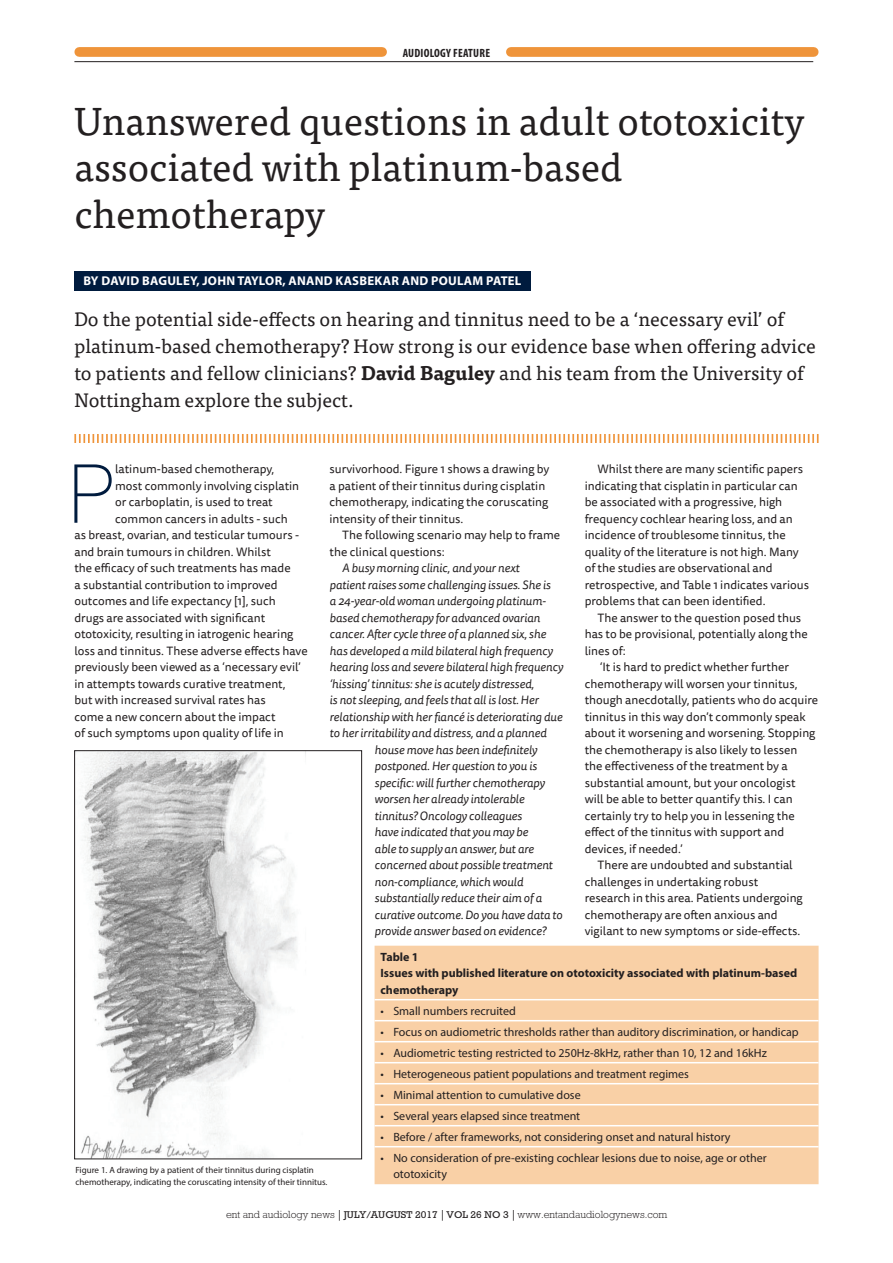
<style>
.page{position:relative;width:893px;height:1263px;background:#fff}
.page>*{position:absolute;margin:0;border:0;box-sizing:border-box;transform-origin:0 0}
.feature_body_drop_ca{font:300 expanded 79.65px "Europa SB";color:#001b3e}
.feature_Headline{font:39px/46.5px "Tisa Pro";color:#231f20}
.feature_Standfirst{font:19.5px/27px "Tisa Pro";color:#231f20}
.feature_Author{font:700 12.75px "Myriad Pro";letter-spacing:.02em;color:#fff}
.feature_Body_Indent{font:12px/16.5px "Tisa Sans Pro";color:#231f20}
.feature_Body_Indent-2{font:italic 12px "Tisa Sans Pro";letter-spacing:-.005em;color:#231f20}
.feature_body_drop_ca-2{font:12px/16.5px "Tisa Sans Pro";color:#231f20}
.t1{font:12px/16.5px "Myriad Pro";color:#231f20}
.feature_table_bold{font:700 12px/16.5px "Myriad Pro";color:#231f20}
.t2{font:700 condensed 12px "Myriad Pro";letter-spacing:.02em;color:#231f20}
.t3{font:300 10.5px "Rockwell";color:#231f20}
.feature_Caption{font:9px/12px "Myriad Pro";color:#231f20}
.s1{font-weight:700}
.s2{font-family:"Adobe Caslon Pro";font-weight:700}
.s3{font-weight:400;font-size:10.05px}
</style>
<div class="page">
<div style="left:74px;top:271px;width:456px;height:19px;background:#001b3e"></div>
<svg style="left:74px;top:434px;width:745px;height:9px"></svg>
<img style="left:81px;top:752px;width:225px;height:405px">
<div style="left:74px;top:750px;width:288px;height:409px;border:1px solid #231f20"></div>
<div style="left:375px;top:946px;width:444px;height:238px;background:#f9d0a6"></div>
<hr style="left:375px;top:999px;width:444px;height:1px;background:#fff">
<hr style="left:375px;top:1020px;width:444px;height:1px;background:#fff">
<hr style="left:375px;top:1041px;width:444px;height:1px;background:#fff">
<hr style="left:375px;top:1062px;width:444px;height:1px;background:#fff">
<hr style="left:375px;top:1083px;width:444px;height:1px;background:#fff">
<hr style="left:375px;top:1104px;width:444px;height:1px;background:#fff">
<hr style="left:375px;top:1125px;width:444px;height:1px;background:#fff">
<hr style="left:375px;top:1146px;width:444px;height:1px;background:#fff">
<hr style="left:74px;top:61px;width:739px;height:1px;background:#231f20">
<div style="left:79px;top:47px;width:303px;height:10px;background:#ef943a"></div>
<div style="left:511px;top:47px;width:303px;height:10px;background:#ef943a"></div>
<p class="t2" style="left:403px;top:45px;width:89px">AUDIOLOGY FEATURE</p>
<p class="feature_Headline" style="left:74px;top:96px;width:732px">Unanswered questions in adult ototoxicity associated with platinum-based chemotherapy</p>
<p class="feature_Author" style="left:83px;top:273px;width:440px">BY DAVID BAGULEY, JOHN TAYLOR, ANAND KASBEKAR AND POULAM PATEL</p>
<p class="feature_Standfirst" style="left:74px;top:304px;width:743px">Do the potential side-effects on hearing and tinnitus need to be a ‘necessary evil’ of platinum-based chemotherapy? How strong is our evidence base when offering advice to patients and fellow clinicians? <span class="s1">David Baguley</span> and his team from the University of Nottingham explore the subject.</p>
<p class="feature_body_drop_ca" style="left:66px;top:449px;width:51px">P</p>
<p class="feature_body_drop_ca-2" style="left:115px;top:461px;width:161px">latinum-based chemotherapy,</p>
<p class="feature_body_drop_ca-2" style="left:115px;top:478px;width:186px">most commonly involving cisplatin</p>
<p class="feature_body_drop_ca-2" style="left:115px;top:494px;width:159px">or carboplatin, is used to treat</p>
<p class="feature_body_drop_ca-2" style="left:115px;top:511px;width:174px">common cancers in adults - such</p>
<p class="feature_body_drop_ca-2" style="left:74px;top:527px;width:226px">as breast, ovarian, and testicular tumours -</p>
<p class="feature_body_drop_ca-2" style="left:74px;top:544px;width:198px">and brain tumours in children. Whilst</p>
<p class="feature_body_drop_ca-2" style="left:74px;top:560px;width:218px">the efficacy of such treatments has made</p>
<p class="feature_body_drop_ca-2" style="left:74px;top:577px;width:205px">a substantial contribution to improved</p>
<p class="feature_body_drop_ca-2" style="left:74px;top:593px;width:203px">outcomes and life expectancy [1], such</p>
<p class="feature_body_drop_ca-2" style="left:74px;top:610px;width:192px">drugs are associated with significant</p>
<p class="feature_body_drop_ca-2" style="left:74px;top:626px;width:221px">ototoxicity, resulting in iatrogenic hearing</p>
<p class="feature_body_drop_ca-2" style="left:74px;top:643px;width:235px">loss and tinnitus. These adverse effects have</p>
<p class="feature_body_drop_ca-2" style="left:74px;top:659px;width:228px">previously been viewed as a ‘necessary evil’</p>
<p class="feature_body_drop_ca-2" style="left:74px;top:676px;width:213px">in attempts towards curative treatment,</p>
<p class="feature_body_drop_ca-2" style="left:74px;top:692px;width:193px">but with increased survival rates has</p>
<p class="feature_body_drop_ca-2" style="left:74px;top:709px;width:203px">come a new concern about the impact</p>
<p class="feature_body_drop_ca-2" style="left:74px;top:725px;width:211px">of such symptoms upon quality of life in</p>
<p class="feature_body_drop_ca-2" style="left:330px;top:461px;width:221px">survivorhood. Figure 1 shows a drawing by a patient of their tinnitus during cisplatin chemotherapy, indicating the coruscating intensity of their tinnitus.</p>
<p class="feature_Body_Indent" style="left:330px;top:527px;width:232px;text-indent:13px">The following scenario may help to frame the clinical questions:</p>
<p class="feature_Body_Indent-2" style="left:342px;top:560px;width:179px">A busy morning clinic, and your next</p>
<p class="feature_Body_Indent-2" style="left:330px;top:576px;width:223px">patient raises some challenging issues. She is</p>
<p class="feature_Body_Indent-2" style="left:330px;top:593px;width:218px">a 24-year-old woman undergoing platinum-</p>
<p class="feature_Body_Indent-2" style="left:330px;top:609px;width:212px">based chemotherapy for advanced ovarian</p>
<p class="feature_Body_Indent-2" style="left:330px;top:626px;width:218px">cancer. After cycle three of a planned six, she</p>
<p class="feature_Body_Indent-2" style="left:330px;top:642px;width:225px">has developed a mild bilateral high frequency</p>
<p class="feature_Body_Indent-2" style="left:330px;top:659px;width:235px">hearing loss and severe bilateral high frequency</p>
<p class="feature_Body_Indent-2" style="left:330px;top:675px;width:206px">‘hissing’ tinnitus: she is acutely distressed,</p>
<p class="feature_Body_Indent-2" style="left:330px;top:692px;width:211px">is not sleeping, and feels that all is lost. Her</p>
<p class="feature_Body_Indent-2" style="left:330px;top:708px;width:234px">relationship with her fiancé is deteriorating due</p>
<p class="feature_Body_Indent-2" style="left:330px;top:725px;width:219px">to her irritability and distress, and a planned</p>
<p class="feature_Body_Indent-2" style="left:375px;top:741px;width:164px">house move has been indefinitely</p>
<p class="feature_Body_Indent-2" style="left:375px;top:758px;width:164px">postponed. Her question to you is</p>
<p class="feature_Body_Indent-2" style="left:375px;top:774px;width:172px">specific: will further chemotherapy</p>
<p class="feature_Body_Indent-2" style="left:375px;top:791px;width:151px">worsen her already intolerable</p>
<p class="feature_Body_Indent-2" style="left:375px;top:807px;width:149px">tinnitus? Oncology colleagues</p>
<p class="feature_Body_Indent-2" style="left:375px;top:824px;width:155px">have indicated that you may be</p>
<p class="feature_Body_Indent-2" style="left:375px;top:840px;width:161px">able to supply an answer, but are</p>
<p class="feature_Body_Indent-2" style="left:375px;top:857px;width:180px">concerned about possible treatment</p>
<p class="feature_Body_Indent-2" style="left:375px;top:873px;width:150px">non-compliance, which would</p>
<p class="feature_Body_Indent-2" style="left:375px;top:890px;width:169px">substantially reduce their aim of a</p>
<p class="feature_Body_Indent-2" style="left:375px;top:906px;width:189px">curative outcome. Do you have data to</p>
<p class="feature_Body_Indent-2" style="left:375px;top:923px;width:173px">provide answer based on evidence?</p>
<p class="feature_Body_Indent" style="left:585px;top:461px;width:226px;text-indent:13px">Whilst there are many scientific papers indicating that cisplatin in particular can be associated with a progressive, high frequency cochlear hearing loss, and an incidence of troublesome tinnitus, the quality of the literature is not high. Many of the studies are observational and retrospective, and Table 1 indicates various problems that can been identified.</p>
<p class="feature_Body_Indent" style="left:585px;top:610px;width:225px;text-indent:13px">The answer to the question posed thus has to be provisional, potentially along the lines of:</p>
<p class="feature_Body_Indent" style="left:585px;top:659px;width:235px;text-indent:15px">‘It is hard to predict whether further chemotherapy will worsen your tinnitus, though anecdotally, patients who do acquire tinnitus in this way don’t commonly speak about it worsening and worsening. Stopping the chemotherapy is also likely to lessen<br>the effectiveness of the treatment by a substantial amount, but your oncologist<br>will be able to better quantify this. I can certainly try to help you in lessening the effect of the tinnitus with support and devices, if needed.’</p>
<p class="feature_Body_Indent" style="left:585px;top:857px;width:220px;text-indent:13px">There are undoubted and substantial challenges in undertaking robust research in this area. Patients undergoing chemotherapy are often anxious and vigilant to new symptoms or side-effects.</p>
<p class="feature_Caption" style="left:75px;top:1163px;width:253px">Figure 1. A drawing by a patient of their tinnitus during cisplatin chemotherapy, indicating the coruscating intensity of their tinnitus.</p>
<p class="feature_table_bold" style="left:381px;top:948px;width:40px">Table 1</p>
<p class="feature_table_bold" style="left:381px;top:964px;width:418px">Issues with published literature on ototoxicity associated with platinum-based chemotherapy</p>
<p class="t1" style="left:381px;top:1002px;width:137px">• Small numbers recruited</p>
<p class="t1" style="left:381px;top:1023px;width:420px">• Focus on audiometric thresholds rather than auditory discrimination, or handicap</p>
<p class="t1" style="left:381px;top:1044px;width:388px">• Audiometric testing restricted to 250Hz-8kHz, rather than 10, 12 and 16kHz</p>
<p class="t1" style="left:381px;top:1065px;width:310px">• Heterogeneous patient populations and treatment regimes</p>
<p class="t1" style="left:381px;top:1086px;width:202px">• Minimal attention to cumulative dose</p>
<p class="t1" style="left:381px;top:1107px;width:201px">• Several years elapsed since treatment</p>
<p class="t1" style="left:381px;top:1128px;width:352px">• Before / after frameworks, not considering onset and natural history</p>
<p class="t1" style="left:393px;top:1149px;width:375px;text-indent:-13px">• No consideration of pre-existing cochlear lesions due to noise, age or other ototoxicity</p>
<p class="t3" style="left:226px;top:1208px;width:443px">ent and audiology news <span class="s2">|</span> <span class="s3">JULY/AUGUST 2017</span> <span class="s2">|</span> <span class="s3">VOL 26 NO 3</span> <span class="s2">|</span> www.entandaudiologynews.com</p>
</div>
